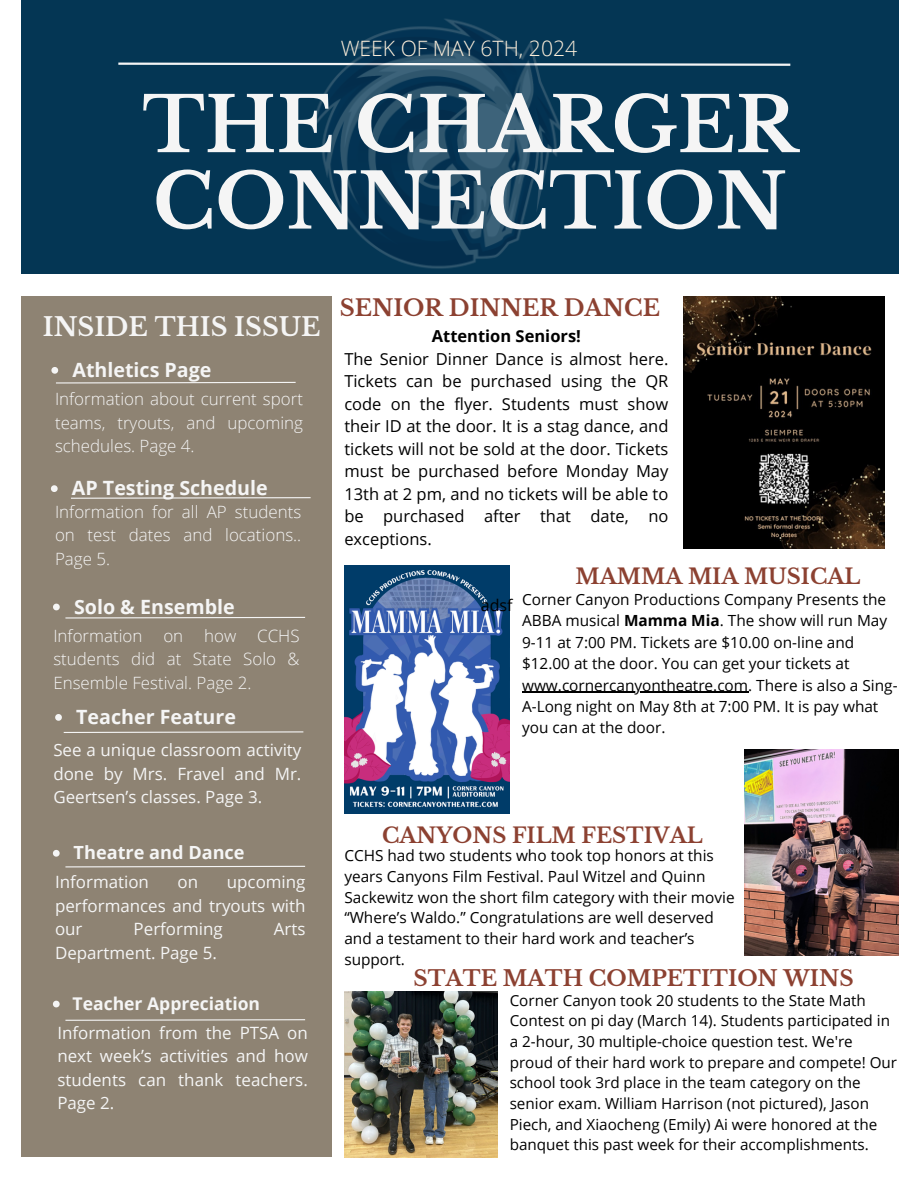
<style>
.page{position:relative;width:918px;height:1188px;background:#fff}
.page>*{position:absolute;margin:0;border:0;box-sizing:border-box;transform-origin:0 0}
.t1{font:700 75.75px/76.3px "Libre Baskerville";color:#f5f5f5}
.t2{font:700 25.35px "Libre Baskerville";color:#f5f5f5}
.t3{font:700 22.65px "Libre Baskerville";color:#8c4131}
.t4{font:700 21.6px "Libre Baskerville";color:#8c4131}
.t5{font:700 21.15px "Libre Baskerville";color:#8c4131}
.t6{font:300 21.15px "Open Sans";color:#fff0db}
.t7{font:700 19.65px "Open Sans";color:#f5f5f5}
.t8{font:700 18.15px "Open Sans";color:#f5f5f5}
.t9{font:700 17.55px "Open Sans";color:#f5f5f5}
.t10{font:16.95px/23.7px "Open Sans";color:#f5f5f5;text-align:justify}
.t11{font:300 16.95px/23.7px "Open Sans";color:#f5f5f5;text-align:justify}
.t12{font:16.5px/22.5px "Open Sans";color:#000;text-align:justify}
.t13{font:700 16.5px "Open Sans";color:#000}
.t14{font:16.05px "Open Sans";color:#000}
.t15{font:15.45px/21.3px "Open Sans";color:#000}
.t16{font:15.3px/20.7px "Open Sans";color:#000}
.s1{font-weight:700}
</style>
<div class="page">
<div style="left:21px;top:0;width:877px;height:274px;background:#043654"></div>
<svg style="left:118px;top:62px;width:673px;height:4px"></svg>
<div style="left:21px;top:296px;width:310px;height:861px;background:#8e8373"></div>
<svg style="left:63px;top:731px;width:241px;height:2px"></svg>
<img style="left:300px;top:18px;width:276px;height:251px">
<svg style="left:56px;top:381px;width:240px;height:3px"></svg>
<svg style="left:65px;top:616px;width:241px;height:3px"></svg>
<svg style="left:65px;top:865px;width:241px;height:3px"></svg>
<svg style="left:71px;top:497px;width:240px;height:2px"></svg>
<svg style="left:65px;top:1019px;width:241px;height:2px"></svg>
<img style="left:344px;top:566px;width:166px;height:247px">
<img style="left:344px;top:992px;width:153px;height:165px">
<img style="left:744px;top:749px;width:155px;height:206px">
<img style="left:683px;top:297px;width:202px;height:252px">
<svg style="left:51px;top:367px;width:7px;height:7px"></svg>
<svg style="left:51px;top:485px;width:7px;height:7px"></svg>
<svg style="left:53px;top:604px;width:7px;height:6px"></svg>
<svg style="left:53px;top:850px;width:7px;height:7px"></svg>
<svg style="left:55px;top:714px;width:7px;height:7px"></svg>
<svg style="left:53px;top:1001px;width:7px;height:6px"></svg>
<hr style="left:522px;top:692px;width:226px;height:1px;background:#000">
<p class="t6" style="left:341px;top:33px;width:238px">WEEK OF MAY 6TH, 2024</p>
<p class="t1" style="left:142px;top:87px;width:656px">THE CHARGER<br>CONNECTION</p>
<p class="t2" style="left:43px;top:311px;width:279px">INSIDE THIS ISSUE</p>
<p class="t7" style="left:72px;top:356px;width:141px">Athletics Page</p>
<h6 class="t11" style="left:55px;top:387px;width:250px;line-height:23.2px">Information about current sport teams, tryouts, and upcoming schedules. Page 4.</h6>
<p class="t7" style="left:72px;top:474px;width:197px">AP Testing Schedule</p>
<p class="t11" style="left:55px;top:499px;width:248px">Information for all AP students on test dates and locations..<br>Page 5.</p>
<p class="t7" style="left:74px;top:593px;width:162px">Solo &amp; Ensemble</p>
<p class="t11" style="left:53px;top:623px;width:248px">Information on how CCHS students did at State Solo &amp; Ensemble Festival. Page 2.</p>
<p class="t7" style="left:76px;top:703px;width:161px">Teacher Feature</p>
<p class="t10" style="left:53px;top:738px;width:250px">See a unique classroom activity done by Mrs. Fravel and Mr.<br>Geertsen’s classes. Page 3.</p>
<p class="t8" style="left:74px;top:840px;width:173px">Theatre and Dance</p>
<h2 class="t10" style="left:55px;top:870px;width:96px">Information</h2>
<h2 class="t10" style="left:178px;top:870px;width:22px">on</h2>
<h2 class="t10" style="left:55px;top:870px;width:252px;text-indent:172px">upcoming performances and tryouts with our</h2>
<h2 class="t10" style="left:134px;top:917px;width:91px">Performing</h2>
<h2 class="t10" style="left:274px;top:917px;width:33px">Arts</h2>
<h2 class="t10" style="left:55px;top:941px;width:163px">Department. Page 5.</h2>
<p class="t9" style="left:73px;top:991px;width:189px">Teacher Appreciation</p>
<p class="t10" style="left:57px;top:1020px;width:252px">Information from the PTSA on next week’s activities and how students can thank teachers.<br>Page 2.</p>
<p class="t3" style="left:340px;top:294px;width:322px">SENIOR DINNER DANCE</p>
<h3 class="t13" style="left:432px;top:325px;width:151px">Attention Seniors!</h3>
<p class="t12" style="left:344px;top:347px;width:326px">The Senior Dinner Dance is almost here.<br>Tickets can be purchased using the QR code on the flyer. Students must show their ID at the door. It is a stag dance, and tickets will not be sold at the door. Tickets must be purchased before Monday May 13th at 2 pm, and no tickets will be able to be purchased after that date, no exceptions.</p>
<p class="t14" style="left:481px;top:594px;width:33px">adsf</p>
<p class="t5" style="left:576px;top:563px;width:286px">MAMMA MIA MUSICAL</p>
<p class="t15" style="left:522px;top:588px;width:367px">Corner Canyon Productions Company Presents the ABBA musical <span class="s1">Mamma Mia</span>. The show will run May 9-11 at 7:00 PM. Tickets are $10.00 on-line and $12.00 at the door. You can get your tickets at</p>
<h3 class="t15" style="left:522px;top:674px;width:377px">www.cornercanyontheatre.com. There is also a Sing-<br>A-Long night on May 8th at 7:00 PM. It is pay what you can at the door.</h3>
<p class="t5" style="left:382px;top:823px;width:322px">CANYONS FILM FESTIVAL</p>
<p class="t15" style="left:344px;top:845px;width:392px;line-height:20.7px">CCHS had two students who took top honors at this years Canyons Film Festival. Paul Witzel and Quinn Sackewitz won the short film category with their movie “Where’s Waldo.” Congratulations are well deserved and a testament to their hard work and teacher’s support.</p>
<p class="t4" style="left:413px;top:965px;width:442px">STATE MATH COMPETITION WINS</p>
<h3 class="t16" style="left:510px;top:989px;width:389px">Corner Canyon took 20 students to the State Math Contest on pi day (March 14). Students participated in a 2-hour, 30 multiple-choice question test. We're proud of their hard work to prepare and compete! Our school took 3rd place in the team category on the senior exam. William Harrison (not pictured), Jason Piech, and Xiaocheng (Emily) Ai were honored at the banquet this past week for their accomplishments.</h3>
</div>
